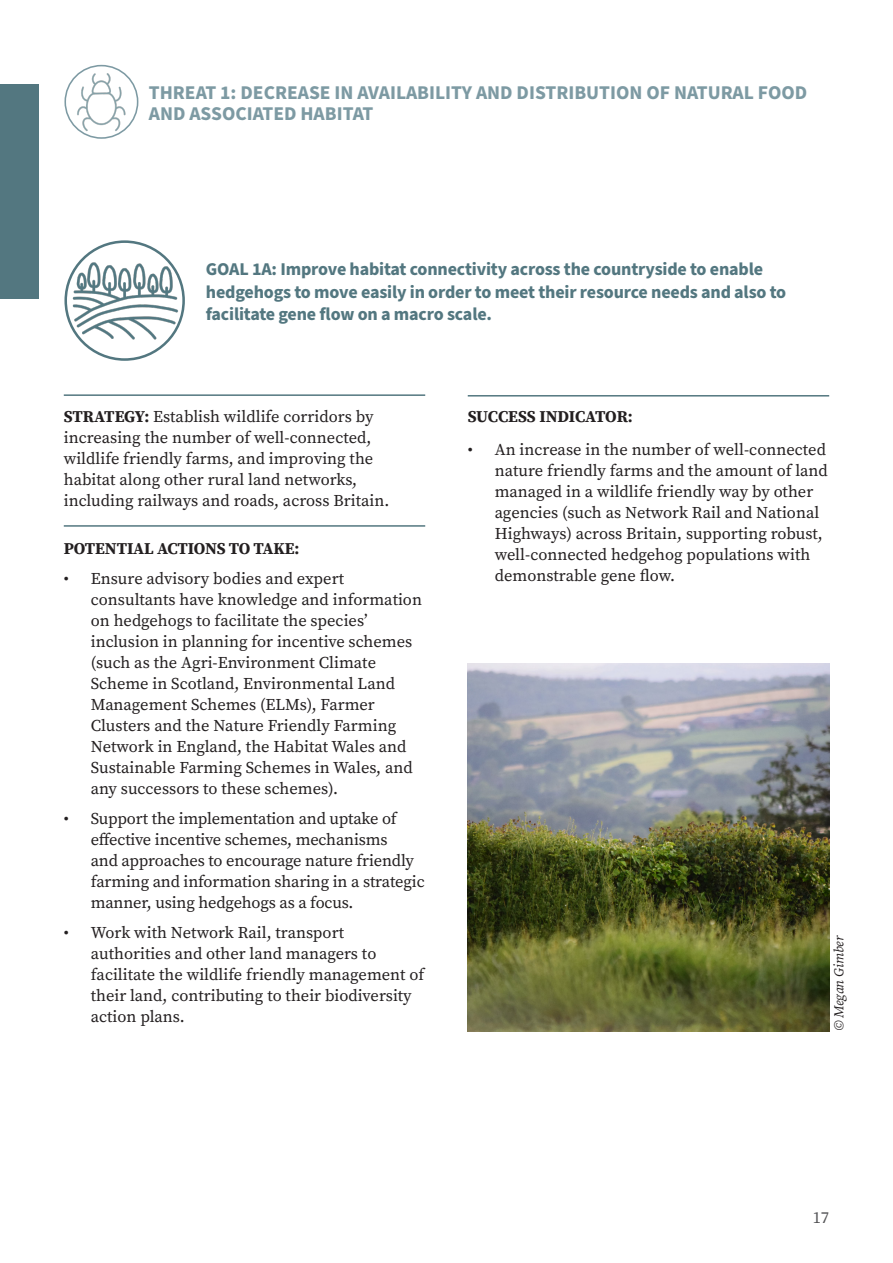
<style>
.page{position:relative;width:893px;height:1263px;background:#fff}
.page>*{position:absolute;margin:0;border:0;box-sizing:border-box;transform-origin:0 0}
.Threat{font:700 19.5px/21px "Source Sans Pro";color:#7d9aa3}
.Threat-2{font:700 18px/22.5px "Source Sans Pro";letter-spacing:-.01em;color:#537780}
.Threat-3{font:16.5px/21px "Source Serif Variable";color:#231f20}
.t1{font:16.5px "Source Serif Variable";color:#535355}
.t2{font:italic 13.5px "Source Serif Variable";letter-spacing:-.015em;color:#231f20}
</style>
<div class="page">
<div style="left:0;top:84px;width:38px;height:215px;background:#537780"></div>
<img style="left:67px;top:66px;width:71px;height:72px">
<div style="left:64px;top:65px;width:74px;height:74px;border:2px solid #7d9aa3;border-radius:50%"></div>
<img style="left:66px;top:242px;width:118px;height:117px;border-radius:59px">
<div style="left:64px;top:240px;width:121px;height:121px;border:3px solid #537780;border-radius:50%"></div>
<hr style="left:64px;top:394px;width:361px;height:2px;background:#537780">
<hr style="left:468px;top:395px;width:361px;height:1px;background:#537780">
<hr style="left:64px;top:525px;width:361px;height:2px;background:#537780">
<img style="left:468px;top:663px;width:361px;height:368px">
<p class="Threat" style="left:149px;top:82px;width:660px">THREAT 1: DECREASE IN AVAILABILITY AND DISTRIBUTION OF NATURAL FOOD<br>AND ASSOCIATED HABITAT</p>
<p class="Threat-2" style="left:206px;top:259px;width:582px">GOAL 1A: Improve habitat connectivity across the countryside to enable hedgehogs to move easily in order to meet their resource needs and also to facilitate gene flow on a macro scale.</p>
<p class="Threat-3" style="left:64px;top:406px;width:327px">STRATEGY: Establish wildlife corridors by increasing the number of well-connected, wildlife friendly farms, and improving the habitat along other rural land networks, including railways and roads, across Britain.</p>
<p class="Threat-3" style="left:468px;top:406px;width:167px">SUCCESS INDICATOR:</p>
<p class="Threat-3" style="left:495px;top:439px;width:335px;text-indent:-27px">• An increase in the number of well-connected nature friendly farms and the amount of land managed in a wildlife friendly way by other agencies (such as Network Rail and National Highways) across Britain, supporting robust, well-connected hedgehog populations with demonstrable gene flow.</p>
<p class="Threat-3" style="left:64px;top:538px;width:237px">POTENTIAL ACTIONS TO TAKE:</p>
<p class="Threat-3" style="left:91px;top:568px;width:333px;text-indent:-27px">• Ensure advisory bodies and expert consultants have knowledge and information on hedgehogs to facilitate the species’ inclusion in planning for incentive schemes (such as the Agri-Environment Climate Scheme in Scotland, Environmental Land Management Schemes (ELMs), Farmer Clusters and the Nature Friendly Farming Network in England, the Habitat Wales and Sustainable Farming Schemes in Wales, and any successors to these schemes).</p>
<p class="Threat-3" style="left:91px;top:808px;width:335px;text-indent:-27px">• Support the implementation and uptake of effective incentive schemes, mechanisms<br>and approaches to encourage nature friendly farming and information sharing in a strategic manner, using hedgehogs as a focus.</p>
<p class="Threat-3" style="left:91px;top:922px;width:335px;text-indent:-27px">• Work with Network Rail, transport authorities and other land managers to facilitate the wildlife friendly management of their land, contributing to their biodiversity action plans.</p>
<p class="t2" style="left:830px;top:1031px;width:97px;rotate:-90deg">© Megan Gimber</p>
<p class="t1" style="left:813px;top:1206px;width:18px">17</p>
</div>
